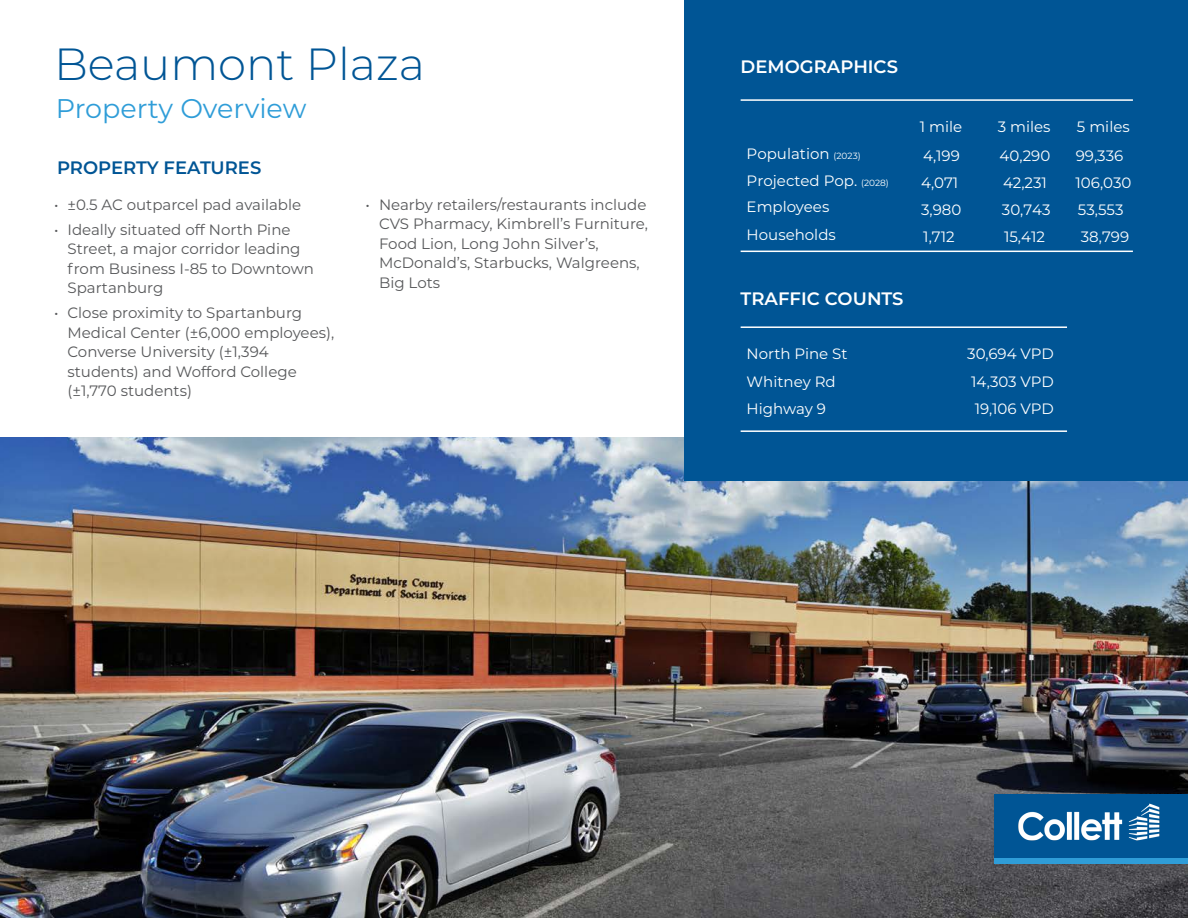
<style>
.page{position:relative;width:1188px;height:918px;background:#fff}
.page>*{position:absolute;margin:0;border:0;box-sizing:border-box;transform-origin:0 0}
.t1{font:300 45px "Montserrat";color:#005595}
.t2{font:27px "Montserrat";color:#2f9dd8}
.t3{font:600 18px "Montserrat";color:#fff}
.t4{font:600 18px "Montserrat";color:#005595}
.t5{font:15px/19.5px "Montserrat";color:#57585a}
.t6{font:15px/26.5px "Montserrat";color:#fff}
.s1{font-size:9px}
</style>
<div class="page">
<img style="left:0;top:437px;width:1188px;height:481px">
<div style="left:685px;top:0;width:503px;height:481px;background:#005595"></div>
<hr style="left:741px;top:99px;width:392px;height:2px;background:#fff">
<hr style="left:741px;top:251px;width:392px;height:1px;background:#fff">
<hr style="left:741px;top:326px;width:326px;height:2px;background:#fff">
<hr style="left:741px;top:430px;width:326px;height:2px;background:#fff">
<div style="left:994px;top:858px;width:194px;height:6px;background:#2f9dd8"></div>
<div style="left:994px;top:794px;width:194px;height:64px;background:#005595"></div>
<img style="left:1018px;top:803px;width:142px;height:38px">
<p class="t1" style="left:54px;top:33px;width:372px">Beaumont Plaza</p>
<p class="t2" style="left:56px;top:90px;width:252px">Property Overview</p>
<p class="t4" style="left:57px;top:155px;width:206px">PROPERTY FEATURES</p>
<p class="t5" style="left:54px;top:194px;width:249px">• ±0.5 AC outparcel pad available</p>
<p class="t5" style="left:68px;top:219px;width:248px;text-indent:-14px">• Ideally situated off North Pine<br>Street, a major corridor leading from Business I-85 to Downtown<br>Spartanburg</p>
<p class="t5" style="left:68px;top:302px;width:268px;text-indent:-14px">• Close proximity to Spartanburg<br>Medical Center (±6,000 employees),<br>Converse University (±1,394 students) and Wofford College (±1,770 students)</p>
<p class="t5" style="left:379px;top:194px;width:271px;text-indent:-14px">• Nearby retailers/restaurants include<br>CVS Pharmacy, Kimbrell’s Furniture,<br>Food Lion, Long John Silver’s,<br>McDonald’s, Starbucks, Walgreens,<br>Big Lots</p>
<p class="t3" style="left:741px;top:54px;width:159px">DEMOGRAPHICS</p>
<p class="t6" style="left:920px;top:113px;width:44px">1 mile</p>
<p class="t6" style="left:998px;top:113px;width:54px">3 miles</p>
<p class="t6" style="left:1077px;top:113px;width:54px">5 miles</p>
<p class="t6" style="left:923px;top:142px;width:38px">4,199</p>
<p class="t6" style="left:1000px;top:142px;width:52px">40,290</p>
<p class="t6" style="left:1076px;top:142px;width:49px">99,336</p>
<p class="t6" style="left:921px;top:169px;width:39px">4,071</p>
<p class="t6" style="left:1003px;top:169px;width:46px">42,231</p>
<p class="t6" style="left:1076px;top:169px;width:57px">106,030</p>
<p class="t6" style="left:921px;top:196px;width:42px">3,980</p>
<p class="t6" style="left:1002px;top:196px;width:50px">30,743</p>
<p class="t6" style="left:1078px;top:196px;width:47px">53,553</p>
<p class="t6" style="left:747px;top:140px;width:144px">Population <span class="s1">(2023)<br></span>Projected Pop. <span class="s1">(2028)<br></span>Employees</p>
<p class="t6" style="left:747px;top:221px;width:91px">Households</p>
<p class="t6" style="left:923px;top:223px;width:33px">1,712</p>
<p class="t6" style="left:1004px;top:223px;width:42px">15,412</p>
<p class="t6" style="left:1081px;top:223px;width:50px">38,799</p>
<p class="t3" style="left:741px;top:286px;width:164px">TRAFFIC COUNTS</p>
<p class="t6" style="left:747px;top:340px;width:102px">North Pine St</p>
<p class="t6" style="left:967px;top:340px;width:88px">30,694 VPD</p>
<p class="t6" style="left:747px;top:368px;width:91px">Whitney Rd</p>
<p class="t6" style="left:971px;top:368px;width:84px">14,303 VPD</p>
<p class="t6" style="left:747px;top:395px;width:81px">Highway 9</p>
<p class="t6" style="left:975px;top:395px;width:81px">19,106 VPD</p>
</div>
